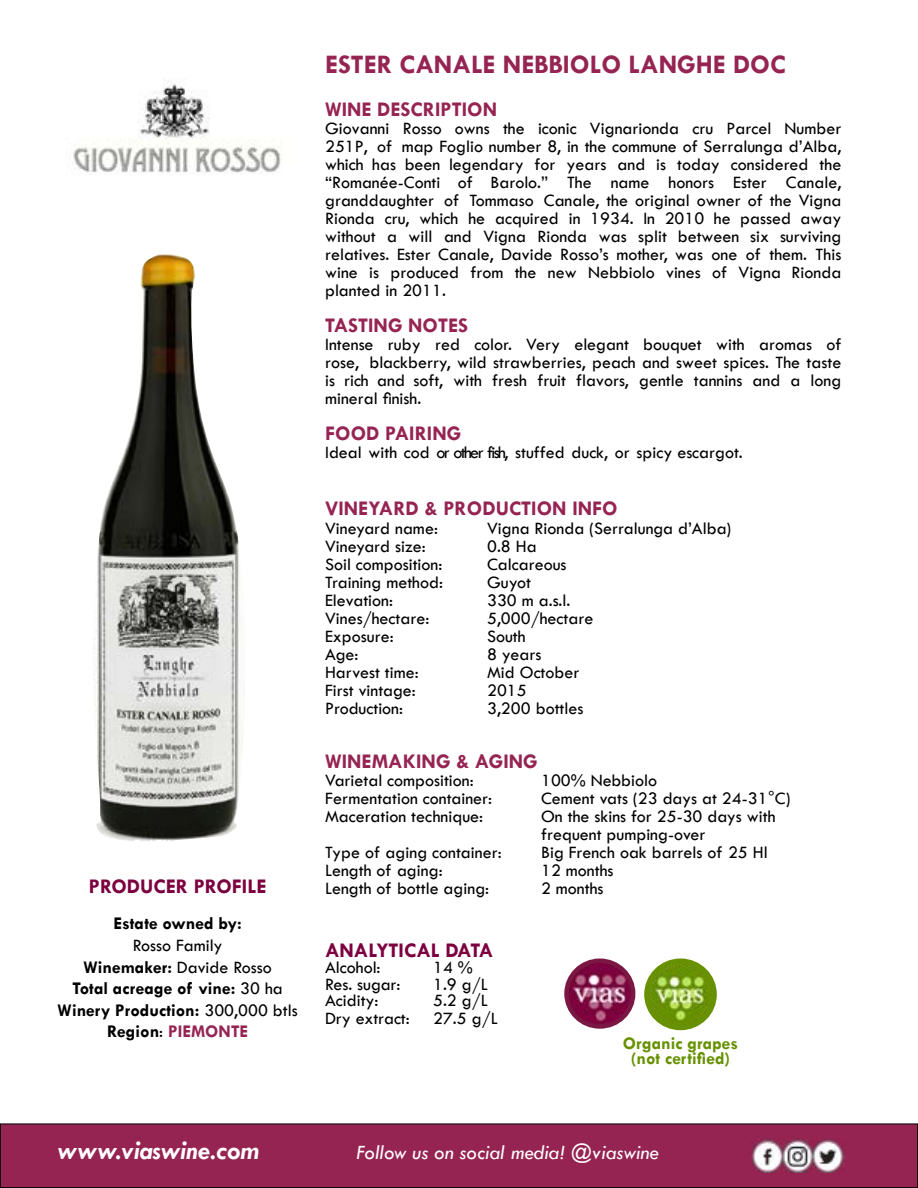
<style>
.page{position:relative;width:918px;height:1188px;background:#fff}
.page>*{position:absolute;margin:0;border:0;box-sizing:border-box;transform-origin:0 0}
.t1{font:700 27px "Tw Cen";color:#962453}
.t2{font:italic 700 27px "Tw Cen";color:#fff}
.t3{font:700 21px "Tw Cen";color:#962453}
.t4{font:italic 21px "Tw Cen";color:#fff}
.t5{font:700 21px "Tw Cen";color:#7c0040}
.t6{font:18px/18px "Tw Cen";color:#000;text-align:justify}
.t7{font:700 18px/21.6px "Tw Cen";color:#000;text-align:center}
.t8{font:700 18px/15px "Tw Cen";color:#679101;text-align:center}
.s1{font-weight:400}
.s2{color:#962453}
</style>
<div class="page">
<img style="left:93px;top:254px;width:152px;height:587px">
<div style="left:0;top:1124px;width:918px;height:64px;background:#962453"></div>
<div style="left:0;top:1124px;width:918px;height:64px;border:1px solid #000"></div>
<img style="left:73px;top:84px;width:209px;height:89px">
<img style="left:751px;top:1140px;width:94px;height:32px">
<img style="left:567px;top:961px;width:66px;height:65px;border-radius:33px">
<div style="left:564px;top:959px;width:71px;height:70px;border:4px solid #7b1743;border-radius:50%"></div>
<img style="left:648px;top:962px;width:65px;height:65px">
<div style="left:644px;top:959px;width:73px;height:71px;border:6px solid #679101;border-radius:50%"></div>
<p class="t5" style="left:89px;top:874px;width:179px">PRODUCER PROFILE</p>
<p class="t7" style="left:113px;top:912px;width:130px">Estate owned by:</p>
<p class="t7" style="left:58px;top:934px;width:242px"><span class="s1">Rosso Family<br></span>Winemaker: <span class="s1">Davide Rosso<br></span>Total acreage of vine: <span class="s1">30 ha<br></span>Winery Production: <span class="s1">300,000 btls<br></span>Region<span class="s1">:</span> <span class="s2">PIEMONTE</span></p>
<h1 class="t1" style="left:325px;top:48px;width:462px">ESTER CANALE NEBBIOLO LANGHE DOC</h1>
<p class="t3" style="left:325px;top:97px;width:174px">WINE DESCRIPTION</p>
<p class="t6" style="left:325px;top:119px;width:518px">Giovanni Rosso owns the iconic Vignarionda cru Parcel Number 251P, of map Foglio number 8, in the commune of Serralunga d’Alba, which has been legendary for years and is today considered the “Romanée-Conti of Barolo.” The name honors Ester Canale, granddaughter of Tommaso Canale, the original owner of the Vigna Rionda cru, which he acquired in 1934. In 2010 he passed away without a will and Vigna Rionda was split between six surviving relatives. Ester Canale, Davide Rosso’s mother, was one of them. This wine is produced from the new Nebbiolo vines of Vigna Rionda planted in 2011.</p>
<p class="t3" style="left:325px;top:313px;width:145px">TASTING NOTES</p>
<p class="t6" style="left:325px;top:335px;width:518px">Intense ruby red color. Very elegant bouquet with aromas of rose, blackberry, wild strawberries, peach and sweet spices. The taste is rich and soft, with fresh fruit flavors, gentle tannins and a long mineral finish.</p>
<p class="t3" style="left:325px;top:421px;width:138px">FOOD PAIRING</p>
<p class="t6" style="left:325px;top:443px;width:419px">Ideal with cod or other fish, stuffed duck, or spicy escargot.</p>
<p class="t3" style="left:325px;top:496px;width:294px">VINEYARD &amp; PRODUCTION INFO</p>
<p class="t6" style="left:325px;top:519px;width:114px">Vineyard name:</p>
<p class="t6" style="left:487px;top:519px;width:246px">Vigna Rionda (Serralunga d’Alba)</p>
<p class="t6" style="left:325px;top:537px;width:102px">Vineyard size:</p>
<p class="t6" style="left:487px;top:537px;width:51px">0.8 Ha</p>
<p class="t6" style="left:325px;top:555px;width:119px">Soil composition:</p>
<p class="t6" style="left:487px;top:555px;width:81px">Calcareous</p>
<p class="t6" style="left:325px;top:573px;width:119px">Training method:</p>
<p class="t6" style="left:487px;top:573px;width:46px">Guyot</p>
<p class="t6" style="left:325px;top:591px;width:69px">Elevation:</p>
<p class="t6" style="left:487px;top:591px;width:85px">330 m a.s.l.</p>
<p class="t6" style="left:325px;top:609px;width:106px">Vines/hectare:</p>
<p class="t6" style="left:487px;top:609px;width:108px">5,000/hectare</p>
<p class="t6" style="left:325px;top:627px;width:70px">Exposure:</p>
<p class="t6" style="left:487px;top:627px;width:40px">South</p>
<p class="t6" style="left:325px;top:645px;width:35px">Age:</p>
<p class="t6" style="left:487px;top:645px;width:56px">8 years</p>
<p class="t6" style="left:325px;top:663px;width:95px">Harvest time:</p>
<p class="t6" style="left:487px;top:663px;width:94px">Mid October</p>
<p class="t6" style="left:325px;top:681px;width:92px">First vintage:</p>
<p class="t6" style="left:487px;top:681px;width:41px">2015</p>
<p class="t6" style="left:325px;top:699px;width:80px">Production:</p>
<p class="t6" style="left:487px;top:699px;width:98px">3,200 bottles</p>
<p class="t3" style="left:325px;top:748px;width:214px">WINEMAKING &amp; AGING</p>
<p class="t6" style="left:325px;top:771px;width:150px">Varietal composition:</p>
<p class="t6" style="left:541px;top:771px;width:117px">100% Nebbiolo</p>
<p class="t6" style="left:325px;top:789px;width:169px">Fermentation container:</p>
<p class="t6" style="left:541px;top:789px;width:251px">Cement vats (23 days at 24-31°C)</p>
<p class="t6" style="left:325px;top:807px;width:160px">Maceration technique:</p>
<p class="t6" style="left:541px;top:807px;width:236px">On the skins for 25-30 days with frequent pumping-over</p>
<p class="t6" style="left:325px;top:843px;width:178px">Type of aging container:</p>
<p class="t6" style="left:541px;top:843px;width:228px">Big French oak barrels of 25 Hl</p>
<p class="t6" style="left:325px;top:861px;width:119px">Length of aging:</p>
<p class="t6" style="left:541px;top:861px;width:74px">12 months</p>
<p class="t6" style="left:325px;top:879px;width:166px">Length of bottle aging:</p>
<p class="t6" style="left:541px;top:879px;width:64px">2 months</p>
<p class="t5" style="left:325px;top:937px;width:170px">ANALYTICAL DATA</p>
<p class="t6" style="left:325px;top:958px;width:57px">Alcohol:</p>
<p class="t6" style="left:433px;top:958px;width:41px">14 %</p>
<p class="t6" style="left:325px;top:975px;width:77px">Res. sugar:</p>
<p class="t6" style="left:433px;top:975px;width:56px">1.9 g/L</p>
<p class="t6" style="left:325px;top:991px;width:55px">Acidity:</p>
<p class="t6" style="left:433px;top:991px;width:56px">5.2 g/L</p>
<p class="t6" style="left:325px;top:1009px;width:86px">Dry extract:</p>
<p class="t6" style="left:433px;top:1009px;width:66px">27.5 g/L</p>
<p class="t8" style="left:623px;top:1036px;width:117px">Organic grapes (not certified)</p>
<h1 class="t2" style="left:57px;top:1134px;width:203px">www.viaswine.com</h1>
<p class="t4" style="left:356px;top:1140px;width:304px">Follow us on social media! @viaswine</p>
</div>
